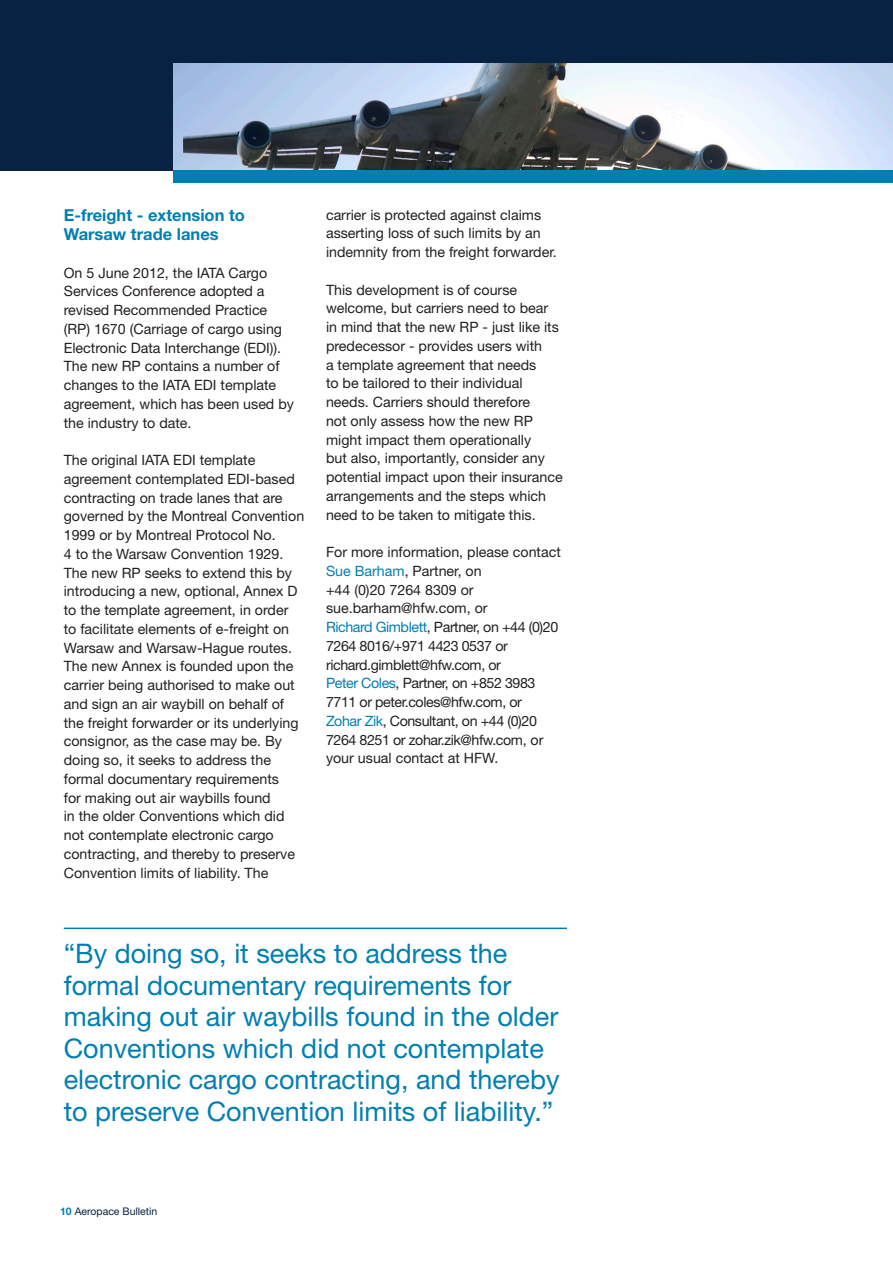
<style>
.page{position:relative;width:893px;height:1263px;background:#fff}
.page>*{position:absolute;margin:0;border:0;box-sizing:border-box;transform-origin:0 0}
.Pull_quotes{font:27px/31.5px "Helvetica Neue LT";color:#007fb2}
.Body_Copy{font:700 16.5px/18.8px "Helvetica Neue LT";color:#007fb2}
.Body_Copy-2{font:14.25px/18.8px "Helvetica Neue LT";color:#231f20}
.Body_Copy-3{font:14.25px/18.8px "Helvetica Neue LT";letter-spacing:-.03em;color:#231f20}
.t1{font:10.5px "Helvetica Neue LT";color:#072242}
.s1{color:#007fb2}
.s2{font-weight:700;color:#007fb2}
</style>
<div class="page">
<hr style="left:64px;top:927px;width:503px;height:2px;background:#007fb2">
<div style="left:0;top:0;width:893px;height:170px;background:#072242"></div>
<img style="left:174px;top:64px;width:719px;height:106px">
<div style="left:174px;top:170px;width:719px;height:13px;background:#007fb2"></div>
<p class="Body_Copy" style="left:64px;top:206px;width:183px">E-freight - extension to<br>Warsaw trade lanes</p>
<p class="Body_Copy-2" style="left:64px;top:263px;width:232px">On 5 June 2012, the IATA Cargo<br>Services Conference adopted a revised Recommended Practice (RP) 1670 (Carriage of cargo using<br>Electronic Data Interchange (EDI)).<br>The new RP contains a number of changes to the IATA EDI template agreement, which has been used by the industry to date.</p>
<p class="Body_Copy-2" style="left:64px;top:450px;width:242px">The original IATA EDI template agreement contemplated EDI-based contracting on trade lanes that are governed by the Montreal Convention 1999 or by Montreal Protocol No.<br>4 to the Warsaw Convention 1929.<br>The new RP seeks to extend this by introducing a new, optional, Annex D to the template agreement, in order to facilitate elements of e-freight on Warsaw and Warsaw-Hague routes.<br>The new Annex is founded upon the carrier being authorised to make out and sign an air waybill on behalf of the freight forwarder or its underlying consignor, as the case may be. By doing so, it seeks to address the formal documentary requirements<br>for making out air waybills found<br>in the older Conventions which did not contemplate electronic cargo contracting, and thereby to preserve Convention limits of liability. The</p>
<p class="Body_Copy-2" style="left:326px;top:205px;width:232px">carrier is protected against claims asserting loss of such limits by an indemnity from the freight forwarder.</p>
<p class="Body_Copy-2" style="left:326px;top:280px;width:238px">This development is of course welcome, but carriers need to bear in mind that the new RP - just like its predecessor - provides users with<br>a template agreement that needs<br>to be tailored to their individual needs. Carriers should therefore<br>not only assess how the new RP might impact them operationally<br>but also, importantly, consider any potential impact upon their insurance arrangements and the steps which need to be taken to mitigate this.</p>
<p class="Body_Copy-3" style="left:326px;top:542px;width:236px">For more information, please contact<br><span class="s1">Sue Barham</span>, Partner, on<br>+44 (0)20 7264 8309 or sue.barham@hfw.com, or<br><span class="s1">Richard Gimblett</span>, Partner, on +44 (0)20<br>7264 8016/+971 4423 0537 or richard.gimblett@hfw.com, or<br><span class="s1">Peter Coles</span>, Partner, on +852 3983<br>7711 or peter.coles@hfw.com, or<br><span class="s1">Zohar Zik</span>, Consultant, on +44 (0)20<br>7264 8251 or zohar.zik@hfw.com, or your usual contact at HFW.</p>
<p class="Pull_quotes" style="left:64px;top:937px;width:497px">“By doing so, it seeks to address the formal documentary requirements for making out air waybills found in the older Conventions which did not contemplate electronic cargo contracting, and thereby to preserve Convention limits of liability.”</p>
<p class="t1" style="left:60px;top:1205px;width:99px"><span class="s2">10</span> Aeropace Bulletin</p>
</div>
